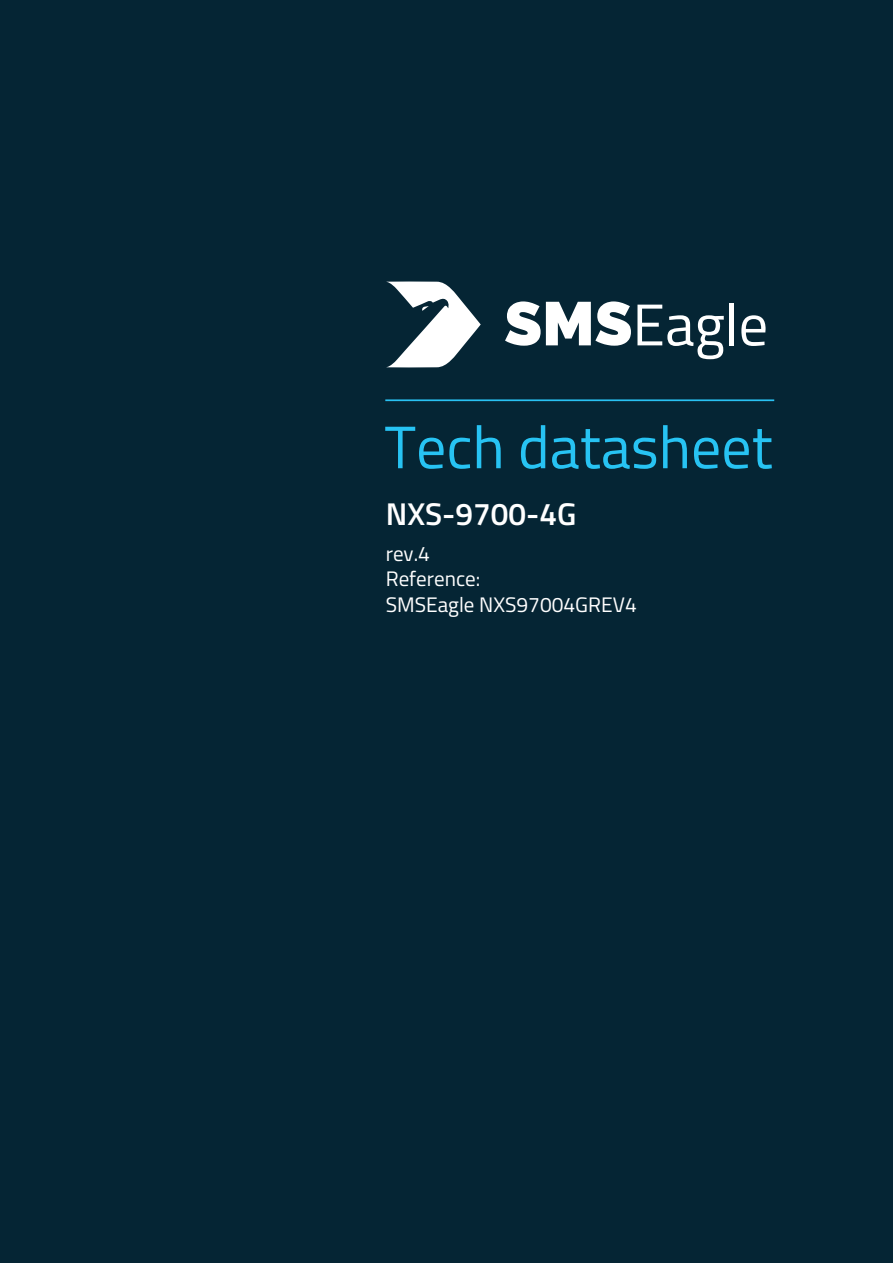
<style>
.page{position:relative;width:893px;height:1263px;background:#052534}
.page>*{position:absolute;margin:0;border:0;box-sizing:border-box;transform-origin:0 0}
.t1{font:60px "Titillium Web";color:#27c3f3}
.t2{font:600 31.5px "Titillium Web";color:#fff}
.t3{font:21px/25.2px "Titillium Web";color:#fff}
</style>
<div class="page">
<svg style="left:505px;top:301px;width:126px;height:45px"></svg>
<svg style="left:637px;top:305px;width:87px;height:54px"></svg>
<div style="left:729px;top:303px;width:5px;height:42px;background:#fff"></div>
<svg style="left:741px;top:315px;width:25px;height:31px"></svg>
<svg style="left:386px;top:281px;width:95px;height:87px"></svg>
<hr style="left:385px;top:399px;width:389px;height:2px;background:#29c1f2">
<h1 class="t1" style="left:384px;top:403px;width:390px">Tech datasheet</h1>
<h2 class="t2" style="left:386px;top:490px;width:192px">NXS-9700-4G</h2>
<p class="t3" style="left:386px;top:540px;width:252px">rev.4<br>Reference:<br>SMSEagle NXS97004GREV4</p>
</div>
